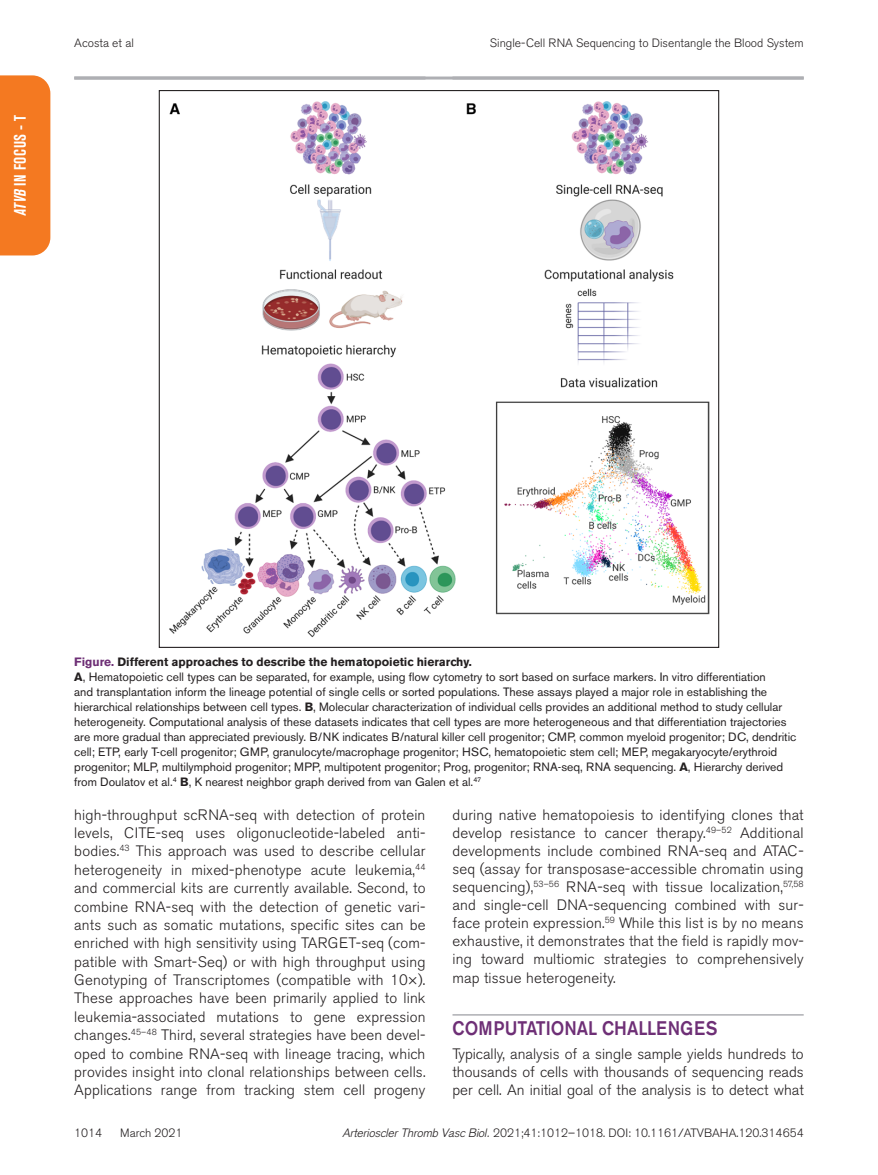
<style>
.page{position:relative;width:878px;height:1175px;background:#fff}
.page>*{position:absolute;margin:0;border:0;box-sizing:border-box;transform-origin:0 0}
.t1{font:500 19.5px "Akzidenz Grotesk BE";color:#6e2f76;scale:.9 1}
.t2{font:700 condensed 16.5px "Akzidenz Grotesk BE";letter-spacing:.045em;color:#fff;scale:.9 1}
.t3{font:300 15px/18.5px "Akzidenz Grotesk BE";letter-spacing:.01em;color:#231f20;text-align:justify}
.t4{font:12px/15px "Akzidenz Grotesk BE";color:#231f20}
.t5{font:300 12px "Akzidenz Grotesk BE";color:#231f20}
.s1{font-style:italic}
.s2{font-weight:700;color:#6e2f76}
.s3{font-weight:700}
.s4{font-family:"Akzidenz Grotesk";font-style:italic}
</style>
<div class="page">
<div style="left:0;top:75px;width:50px;height:180px;background:#f47921"></div>
<hr style="left:74px;top:76px;width:729px;height:4px;background:#b9babe">
<hr style="left:452px;top:1014px;width:351px;height:1px;background:#aeafb3">
<svg style="left:158px;top:90px;width:561px;height:558px"></svg>
<p class="t2" style="left:11px;top:216px;width:114px;rotate:-90deg"><span class="s1">ATVB</span> IN FOCUS - T</p>
<p class="t5" style="left:74px;top:36px;width:61px">Acosta et al</p>
<p class="t5" style="left:490px;top:36px;width:315px">Single-Cell RNA Sequencing to Disentangle the Blood System</p>
<p class="t4" style="left:74px;top:654px;width:723px"><span class="s2">Figure.</span> <span class="s3">Different approaches to describe the hematopoietic hierarchy.<br>A</span>, Hematopoietic cell types can be separated, for example, using flow cytometry to sort based on surface markers. In vitro differentiation<br>and transplantation inform the lineage potential of single cells or sorted populations. These assays played a major role in establishing the hierarchical relationships between cell types. <span class="s3">B</span>, Molecular characterization of individual cells provides an additional method to study cellular heterogeneity. Computational analysis of these datasets indicates that cell types are more heterogeneous and that differentiation trajectories are more gradual than appreciated previously. B/NK indicates B/natural killer cell progenitor; CMP, common myeloid progenitor; DC, dendritic cell; ETP, early T-cell progenitor; GMP, granulocyte/macrophage progenitor; HSC, hematopoietic stem cell; MEP, megakaryocyte/erythroid progenitor; MLP, multilymphoid progenitor; MPP, multipotent progenitor; Prog, progenitor; RNA-seq, RNA sequencing. <span class="s3">A</span>, Hierarchy derived from Doulatov et al.<sup>4</sup> <span class="s3">B</span>, K nearest neighbor graph derived from van Galen et al.<sup>47</sup></p>
<p class="t3" style="left:74px;top:805px;width:353px">high-throughput scRNA-seq with detection of protein levels, CITE-seq uses oligonucleotide-labeled anti&shy;bodies.<sup>43</sup> This approach was used to describe cellular heterogeneity in mixed-phenotype acute leukemia,<sup>44 </sup>and commercial kits are currently available. Second, to combine RNA-seq with the detection of genetic vari&shy;ants such as somatic mutations, specific sites can be enriched with high sensitivity using TARGET-seq (com&shy;patible with Smart-Seq) or with high throughput using Genotyping of Transcriptomes (compatible with 10×).<br>These approaches have been primarily applied to link leukemia-associated mutations to gene expression changes.<sup>45–48</sup> Third, several strategies have been devel&shy;oped to combine RNA-seq with lineage tracing, which provides insight into clonal relationships between cells.<br>Applications range from tracking stem cell progeny</p>
<p class="t3" style="left:452px;top:805px;width:353px">during native hematopoiesis to identifying clones that develop resistance to cancer therapy.<sup>49–52</sup> Additional developments include combined RNA-seq and ATAC&shy;seq (assay for transposase-accessible chromatin using sequencing),<sup>53–56</sup> RNA-seq with tissue localization,<sup>57,58 </sup>and single-cell DNA-sequencing combined with sur&shy;face protein expression.<sup>59</sup> While this list is by no means exhaustive, it demonstrates that the field is rapidly mov&shy;ing toward multiomic strategies to comprehensively map tissue heterogeneity.</p>
<h1 class="t1" style="left:452px;top:1016px;width:296px">COMPUTATIONAL CHALLENGES</h1>
<p class="t3" style="left:452px;top:1045px;width:353px">Typically, analysis of a single sample yields hundreds to thousands of cells with thousands of sequencing reads per cell. An initial goal of the analysis is to detect what</p>
<p class="t5" style="left:74px;top:1126px;width:29px">1014</p>
<p class="t5" style="left:120px;top:1126px;width:64px">March 2021</p>
<p class="t5" style="left:342px;top:1126px;width:462px"><span class="s4">Arterioscler Thromb Vasc Biol.</span> 2021;41:1012–1018. DOI: 10.1161/ATVBAHA.120.314654</p>
</div>
